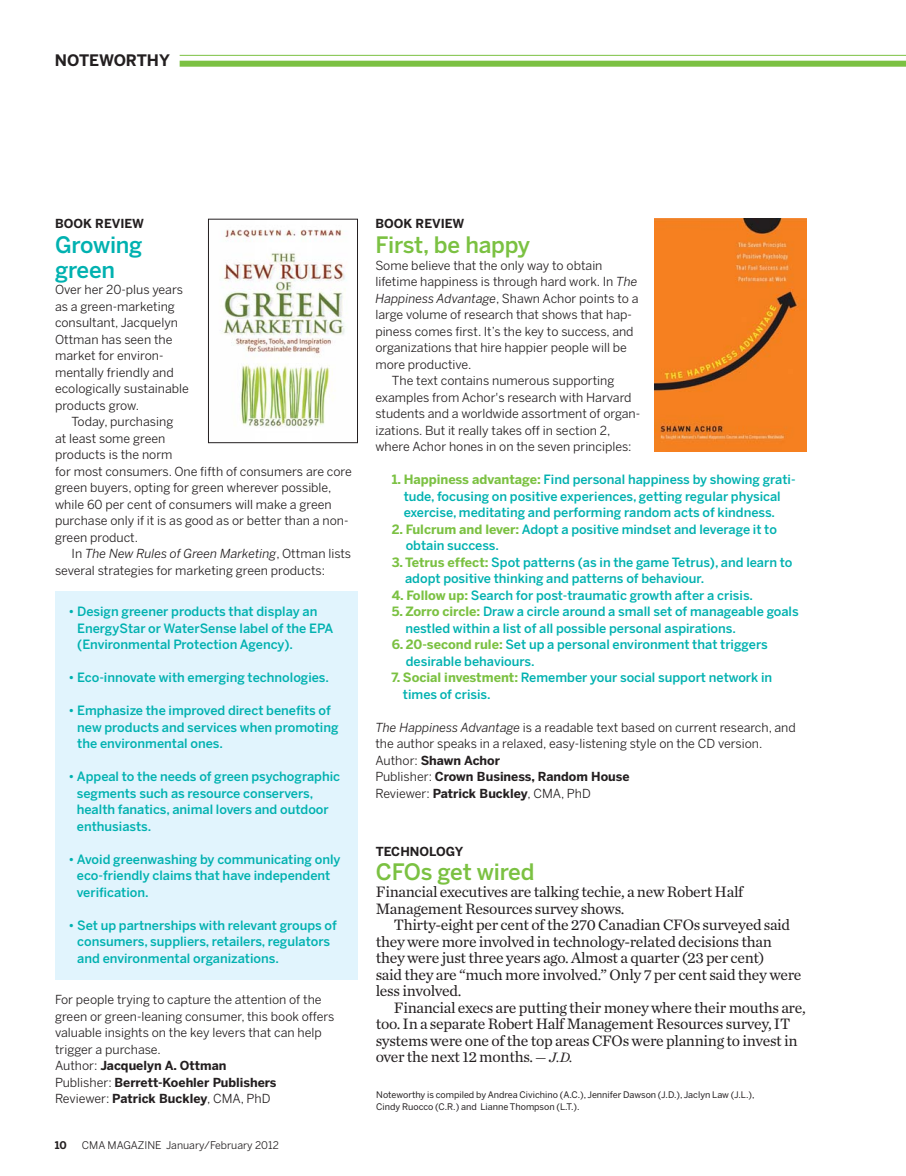
<style>
.page{position:relative;width:906px;height:1176px;background:#fff}
.page>*{position:absolute;margin:0;border:0;box-sizing:border-box;transform-origin:0 0}
.t1{font:500 22.5px "Benton Sans";letter-spacing:-.01em;color:#7bc142}
.t2{font:500 22.5px/24.8px "Benton Sans";letter-spacing:-.01em;color:#00b1b0}
.t3{font:15.75px/16.5px "Chronicle Text G1";letter-spacing:-.02em;color:#231f20}
.t4{font:700 15.75px "Benton Sans";color:#231f20}
.t5{font:500 12.75px/16.5px "Benton Sans";color:#00b1b0}
.t6{font:12.3px/16.5px "Benton Sans";color:#231f20}
.t7{font:700 12.3px "Benton Sans";color:#231f20}
.t8{font:10.5px "Benton Sans";color:#231f20}
.t9{font:700 10.5px "Benton Sans";color:#231f20}
.t10{font:9px/12px "Benton Sans";color:#231f20}
.s1{font-style:italic}
.s2{font-weight:700}
.s3{font-weight:700;color:#7bc142}
.s4{font-style:italic;font-size:14.25px}
</style>
<div class="page">
<div style="left:179px;top:61px;width:726px;height:6px;background:#7bc142"></div>
<hr style="left:179px;top:55px;width:726px;height:1px;background:#7bc142">
<div style="left:55px;top:591px;width:302px;height:388px;background:#e1f4fd"></div>
<img style="left:222px;top:229px;width:125px;height:198px">
<div style="left:208px;top:219px;width:149px;height:224px;border:1px solid #231f20"></div>
<img style="left:654px;top:219px;width:152px;height:232px">
<p class="t4" style="left:55px;top:54px;width:116px">NOTEWORTHY</p>
<p class="t7" style="left:55px;top:219px;width:90px">BOOK REVIEW</p>
<h1 class="t2" style="left:55px;top:235px;width:89px">Growing green</h1>
<p class="t6" style="left:55px;top:283px;width:135px">Over her 20-plus years as a green-marketing consultant, Jacquelyn<br>Ottman has seen the market for environ&shy;mentally friendly and ecologically sustainable products grow.</p>
<p class="t6" style="left:55px;top:415px;width:298px;text-indent:17px">Today, purchasing<br>at least some green<br>products is the norm<br>for most consumers. One fifth of consumers are core green buyers, opting for green wherever possible, while 60 per cent of consumers will make a green purchase only if it is as good as or better than a non&shy;green product.</p>
<p class="t6" style="left:55px;top:547px;width:297px;text-indent:17px">In <span class="s1">The New Rules of Green Marketing</span>, Ottman lists several strategies for marketing green products:</p>
<p class="t5" style="left:77px;top:604px;width:257px;text-indent:-9px">• Design greener products that display an<br>EnergyStar or WaterSense label of the EPA (Environmental Protection Agency).</p>
<p class="t5" style="left:69px;top:670px;width:262px">• Eco-innovate with emerging technologies.</p>
<p class="t5" style="left:77px;top:703px;width:263px;text-indent:-9px">• Emphasize the improved direct benefits of new products and services when promoting the environmental ones.</p>
<p class="t5" style="left:77px;top:769px;width:265px;text-indent:-8px">• Appeal to the needs of green psychographic segments such as resource conservers, health fanatics, animal lovers and outdoor enthusiasts.</p>
<p class="t5" style="left:77px;top:852px;width:265px;text-indent:-8px">• Avoid greenwashing by communicating only eco-friendly claims that have independent verification.</p>
<p class="t5" style="left:77px;top:918px;width:261px;text-indent:-9px">• Set up partnerships with relevant groups of consumers, suppliers, retailers, regulators and environmental organizations.</p>
<p class="t6" style="left:55px;top:992px;width:281px">For people trying to capture the attention of the green or green-leaning consumer, this book offers valuable insights on the key levers that can help trigger a purchase.<br>Author: <span class="s2">Jacquelyn A. Ottman<br></span>Publisher: <span class="s2">Berrett-Koehler Publishers<br></span>Reviewer: <span class="s2">Patrick Buckley</span>, CMA, PhD</p>
<p class="t9" style="left:55px;top:1141px;width:14px">10</p>
<p class="t8" style="left:82px;top:1141px;width:198px">CMA MAGAZINE January/February 2012</p>
<p class="t7" style="left:375px;top:219px;width:90px">BOOK REVIEW</p>
<h1 class="t1" style="left:375px;top:236px;width:156px">First, be happy</h1>
<p class="t6" style="left:375px;top:258px;width:228px">Some believe that the only way to obtain</p>
<p class="t6" style="left:375px;top:274px;width:263px">lifetime happiness is through hard work. In <span class="s1">The</span></p>
<p class="t6" style="left:375px;top:291px;width:264px"><span class="s1">Happiness Advantage</span>, Shawn Achor points to a</p>
<p class="t6" style="left:375px;top:307px;width:258px">large volume of research that shows that hap-</p>
<p class="t6" style="left:375px;top:324px;width:260px">piness comes first. It’s the key to success, and</p>
<p class="t6" style="left:375px;top:340px;width:253px">organizations that hire happier people will be</p>
<p class="t6" style="left:375px;top:357px;width:97px">more productive.</p>
<p class="t6" style="left:392px;top:373px;width:224px">The text contains numerous supporting</p>
<p class="t6" style="left:375px;top:390px;width:258px">examples from Achor's research with Harvard</p>
<p class="t6" style="left:375px;top:406px;width:266px">students and a worldwide assortment of organ-</p>
<p class="t6" style="left:375px;top:423px;width:236px">izations. But it really takes off in section 2,</p>
<p class="t6" style="left:375px;top:439px;width:258px">where Achor hones in on the seven principles:</p>
<p class="t5" style="left:403px;top:472px;width:393px;text-indent:-12px"><span class="s3">1. Happiness advantage:</span> Find personal happiness by showing grati&shy;tude, focusing on positive experiences, getting regular physical exercise, meditating and performing random acts of kindness.</p>
<p class="t5" style="left:405px;top:522px;width:373px;text-indent:-14px"><span class="s3">2. Fulcrum and lever:</span> Adopt a positive mindset and leverage it to obtain success.</p>
<p class="t5" style="left:405px;top:555px;width:389px;text-indent:-13px"><span class="s3">3. Tetrus effect:</span> Spot patterns (as in the game Tetrus), and learn to adopt positive thinking and patterns of behaviour.</p>
<p class="t5" style="left:391px;top:588px;width:363px"><span class="s3">4. Follow up:</span> Search for post-traumatic growth after a crisis.</p>
<p class="t5" style="left:405px;top:604px;width:395px;text-indent:-13px"><span class="s3">5. Zorro circle:</span> Draw a circle around a small set of manageable goals nestled within a list of all possible personal aspirations.</p>
<p class="t5" style="left:405px;top:637px;width:363px;text-indent:-14px"><span class="s3">6. 20-second rule:</span> Set up a personal environment that triggers desirable behaviours.</p>
<p class="t5" style="left:403px;top:670px;width:370px;text-indent:-11px"><span class="s3">7. Social investment:</span> Remember your social support network in times of crisis.</p>
<p class="t6" style="left:375px;top:720px;width:422px"><span class="s1">The Happiness Advantage</span> is a readable text based on current research, and the author speaks in a relaxed, easy-listening style on the CD version.<br>Author: <span class="s2">Shawn Achor<br></span>Publisher: <span class="s2">Crown Business, Random House<br></span>Reviewer: <span class="s2">Patrick Buckley</span>, CMA, PhD</p>
<p class="t7" style="left:375px;top:846px;width:89px">TECHNOLOGY</p>
<h1 class="t1" style="left:375px;top:863px;width:160px">CFOs get wired</h1>
<p class="t3" style="left:375px;top:884px;width:369px">Financial executives are talking techie, a new Robert Half<br>Management Resources survey shows.</p>
<p class="t3" style="left:375px;top:917px;width:427px;text-indent:18px">Thirty-eight per cent of the 270 Canadian CFOs surveyed said they were more involved in technology-related decisions than they were just three years ago. Almost a quarter (23 per cent)<br>said they are “much more involved.” Only 7 per cent said they were less involved.</p>
<p class="t3" style="left:375px;top:1000px;width:431px;text-indent:18px">Financial execs are putting their money where their mouths are, too. In a separate Robert Half Management Resources survey, IT systems were one of the top areas CFOs were planning to invest in over the next 12 months. <span class="s4">— J.D.</span></p>
<p class="t10" style="left:376px;top:1088px;width:379px">Noteworthy is compiled by Andrea Civichino (A.C.), Jennifer Dawson (J.D.), Jaclyn Law (J.L.),<br>Cindy Ruocco (C.R.) and Lianne Thompson (L.T.).</p>
</div>
